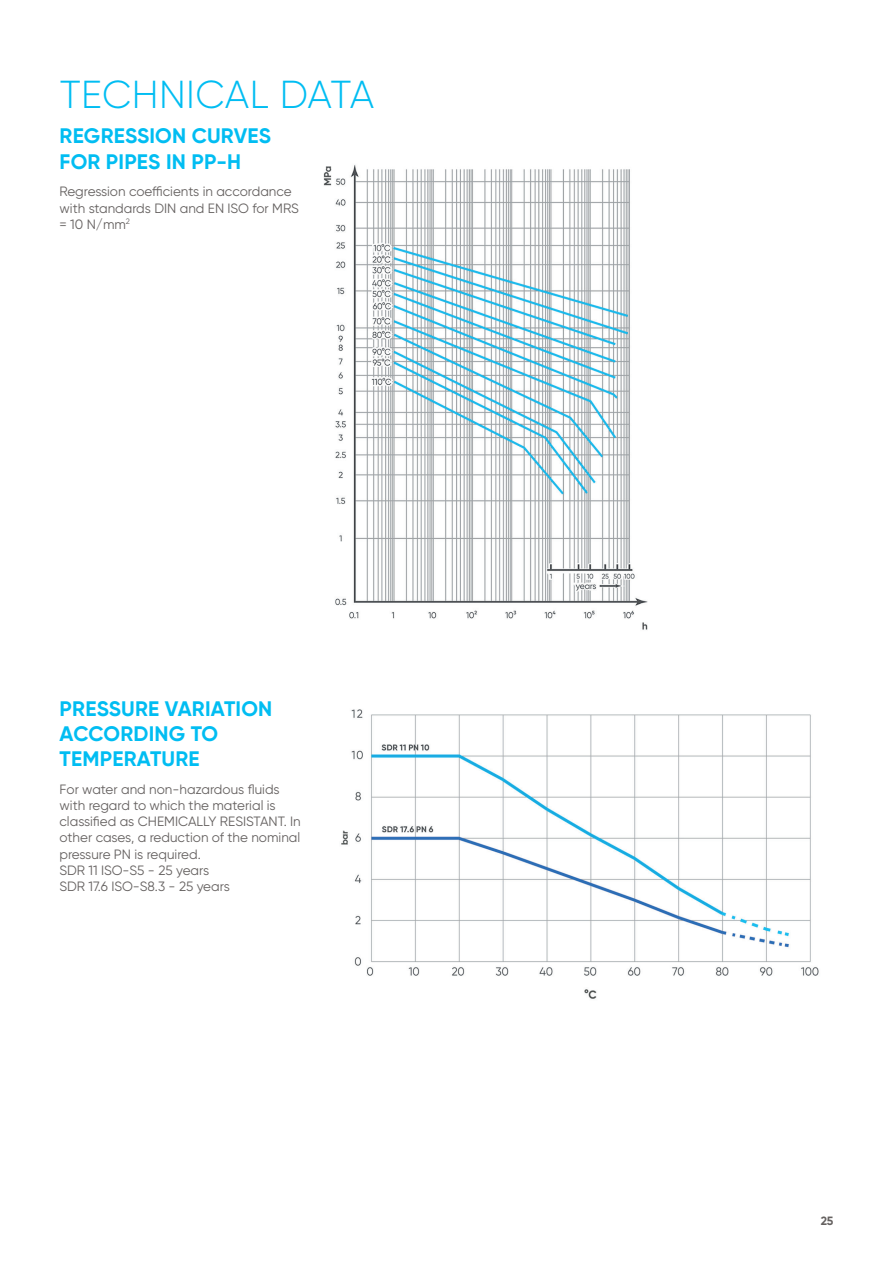
<style>
.page{position:relative;width:893px;height:1263px;background:#fff}
.page>*{position:absolute;margin:0;border:0;box-sizing:border-box;transform-origin:0 0}
.t1{font:300 39px "Gilroy";letter-spacing:.01em;color:#01bdf2}
.t2{font:700 21px/25.2px "Gilroy";letter-spacing:.01em;color:#01bdf2}
.t3{font:13.5px/16.2px "Gilroy";color:#656160}
.t4{font:700 12px "Gilroy";color:#656160}
</style>
<div class="page">
<img style="left:323px;top:164px;width:325px;height:466px">
<img style="left:341px;top:709px;width:478px;height:290px">
<h1 class="t1" style="left:60px;top:71px;width:316px">TECHNICAL DATA</h1>
<h2 class="t2" style="left:60px;top:123px;width:213px">REGRESSION CURVES<br>FOR PIPES IN PP-H</h2>
<p class="t3" style="left:60px;top:183px;width:241px">Regression coefficients in accordance with standards DIN and EN ISO for MRS = 10 N/mm<sup>2</sup></p>
<h2 class="t2" style="left:60px;top:695px;width:214px">PRESSURE VARIATION<br>ACCORDING TO<br>TEMPERATURE</h2>
<p class="t3" style="left:60px;top:781px;width:243px">For water and non-hazardous fluids with regard to which the material is classified as CHEMICALLY RESISTANT. In other cases, a reduction of the nominal pressure PN is required.<br>SDR 11 ISO-S5 - 25 years<br>SDR 17.6 ISO-S8.3 - 25 years</p>
<p class="t4" style="left:821px;top:1213px;width:14px">25</p>
</div>
